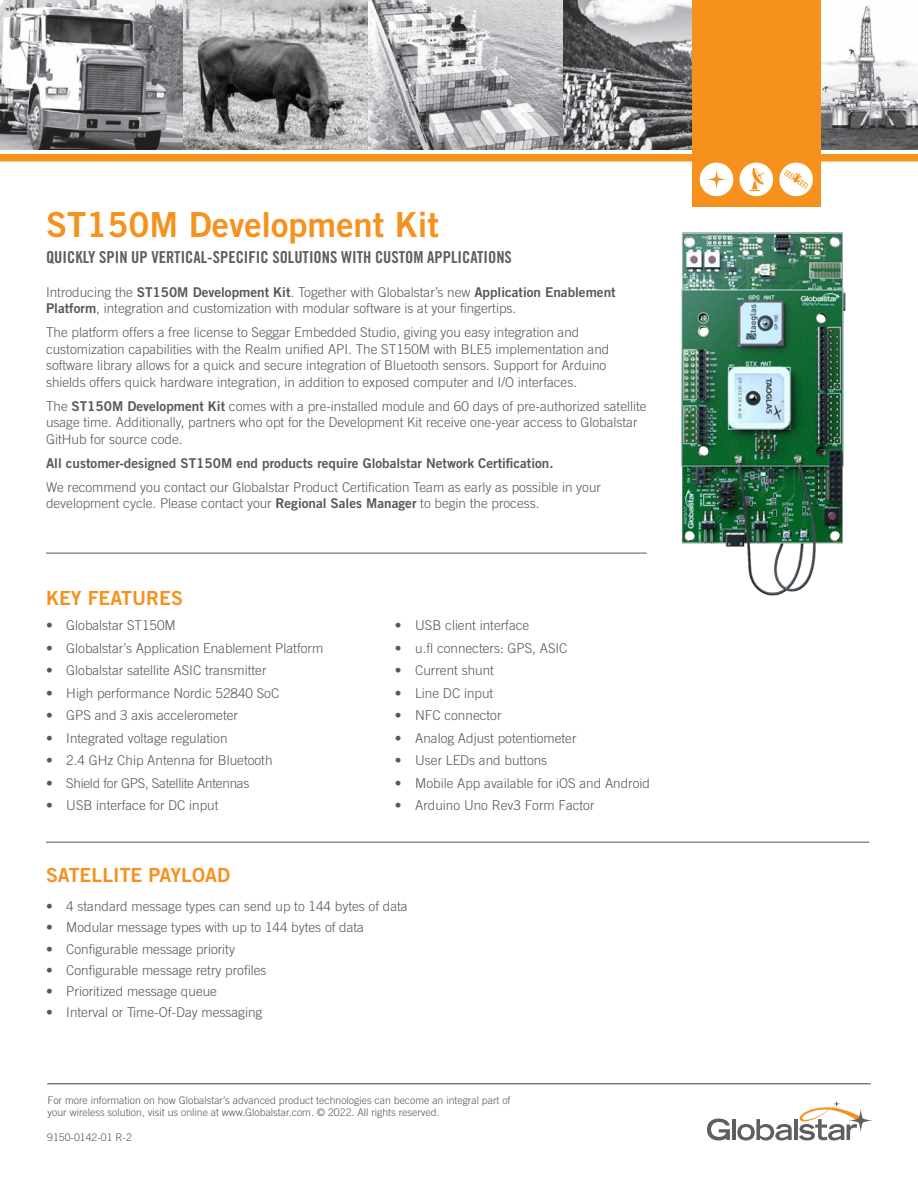
<style>
.page{position:relative;width:918px;height:1188px;background:#fff}
.page>*{position:absolute;margin:0;border:0;box-sizing:border-box;transform-origin:0 0}
.t1{font:34.5px "Trade Gothic Bold Two";color:#f6911e}
.t2{font:19.5px "Trade Gothic Bold Two";color:#f6911e}
.t3{font:16.5px "Trade Gothic LT Std Bd Cn 20";color:#5f5f62}
.t4{font:300 13.5px/16.5px "Trade Gothic";color:#57585a}
.t5{font:13.5px "Trade Gothic Bold Two";color:#57585a}
.t6{font:300 13.5px "Trade Gothic";letter-spacing:-.02em;color:#57585a}
.t7{font:300 10.5px/12px "Trade Gothic";color:#57585a}
.s1{font-family:"Trade Gothic Bold Two";font-weight:400}
</style>
<div class="page">
<hr style="left:47px;top:1083px;width:824px;height:1px;background:#57585a">
<hr style="left:46px;top:553px;width:601px;height:1px;background:#57585a">
<hr style="left:46px;top:842px;width:823px;height:1px;background:#57585a">
<img style="left:0;top:0;width:343px;height:149px">
<div style="left:0;top:154px;width:918px;height:8px;background:#f6911e"></div>
<img style="left:562px;top:0;width:130px;height:149px">
<img style="left:343px;top:0;width:219px;height:149px">
<img style="left:821px;top:5px;width:97px;height:144px">
<div style="left:692px;top:0;width:129px;height:206px;background:#f6911e"></div>
<svg style="left:700px;top:163px;width:113px;height:33px"></svg>
<hr style="left:732px;top:1119px;width:4px;height:21px;background:#5f5f62">
<svg style="left:707px;top:1119px;width:23px;height:21px"></svg>
<svg style="left:737px;top:1101px;width:135px;height:40px"></svg>
<img style="left:681px;top:232px;width:165px;height:364px">
<p class="t1" style="left:46px;top:204px;width:394px">ST150M Development Kit</p>
<p class="t3" style="left:46px;top:247px;width:467px">QUICKLY SPIN UP VERTICAL-SPECIFIC SOLUTIONS WITH CUSTOM APPLICATIONS</p>
<p class="t4" style="left:46px;top:283px;width:571px">Introducing the <span class="s1">ST150M Development Kit</span>. Together with Globalstar’s new <span class="s1">Application Enablement<br>Platform</span>, integration and customization with modular software is at your fingertips.</p>
<p class="t4" style="left:46px;top:324px;width:565px">The platform offers a free license to Seggar Embedded Studio, giving you easy integration and customization capabilities with the Realm unified API. The ST150M with BLE5 implementation and software library allows for a quick and secure integration of Bluetooth sensors. Support for Arduino shields offers quick hardware integration, in addition to exposed computer and I/O interfaces.</p>
<p class="t4" style="left:46px;top:397px;width:602px">The <span class="s1">ST150M Development Kit</span> comes with a pre-installed module and 60 days of pre-authorized satellite usage time. Additionally, partners who opt for the Development Kit receive one-year access to Globalstar<br>GitHub for source code.</p>
<p class="t5" style="left:46px;top:454px;width:509px">All customer-designed ST150M end products require Globalstar Network Certification.</p>
<p class="t4" style="left:46px;top:478px;width:557px">We recommend you contact our Globalstar Product Certification Team as early as possible in your development cycle. Please contact your <span class="s1">Regional Sales Manager</span> to begin the process.</p>
<p class="t2" style="left:46px;top:586px;width:139px">KEY FEATURES</p>
<p class="t4" style="left:46px;top:617px;width:131px">• Globalstar ST150M</p>
<p class="t4" style="left:46px;top:640px;width:279px">• Globalstar’s Application Enablement Platform</p>
<p class="t4" style="left:46px;top:662px;width:222px">• Globalstar satellite ASIC transmitter</p>
<p class="t4" style="left:46px;top:685px;width:235px">• High performance Nordic 52840 SoC</p>
<p class="t4" style="left:46px;top:707px;width:194px">• GPS and 3 axis accelerometer</p>
<p class="t4" style="left:46px;top:730px;width:183px">• Integrated voltage regulation</p>
<p class="t4" style="left:46px;top:752px;width:228px">• 2.4 GHz Chip Antenna for Bluetooth</p>
<p class="t6" style="left:46px;top:775px;width:205px">• Shield for GPS, Satellite Antennas</p>
<p class="t4" style="left:46px;top:797px;width:174px">• USB interface for DC input</p>
<p class="t4" style="left:395px;top:617px;width:136px">• USB client interface</p>
<p class="t4" style="left:395px;top:640px;width:174px">• u.fl connecters: GPS, ASIC</p>
<p class="t4" style="left:395px;top:662px;width:101px">• Current shunt</p>
<p class="t4" style="left:395px;top:685px;width:100px">• Line DC input</p>
<p class="t4" style="left:395px;top:707px;width:108px">• NFC connector</p>
<p class="t4" style="left:395px;top:730px;width:183px">• Analog Adjust potentiometer</p>
<p class="t4" style="left:395px;top:752px;width:154px">• User LEDs and buttons</p>
<p class="t4" style="left:395px;top:775px;width:257px">• Mobile App available for iOS and Android</p>
<p class="t4" style="left:395px;top:797px;width:201px">• Arduino Uno Rev3 Form Factor</p>
<p class="t2" style="left:46px;top:863px;width:186px">SATELLITE PAYLOAD</p>
<p class="t4" style="left:46px;top:898px;width:363px">• 4 standard message types can send up to 144 bytes of data</p>
<p class="t4" style="left:46px;top:919px;width:320px">• Modular message types with up to 144 bytes of data</p>
<p class="t4" style="left:46px;top:940px;width:190px">• Configurable message priority</p>
<p class="t4" style="left:46px;top:962px;width:222px">• Configurable message retry profiles</p>
<p class="t4" style="left:46px;top:983px;width:172px">• Prioritized message queue</p>
<p class="t4" style="left:46px;top:1004px;width:218px">• Interval or Time-Of-Day messaging</p>
<p class="t7" style="left:48px;top:1095px;width:465px">For more information on how Globalstar’s advanced product technologies can become an integral part of your wireless solution, visit us online at www.Globalstar.com. © 2022. All rights reserved.</p>
<p class="t7" style="left:47px;top:1131px;width:86px">9150-0142-01 R-2</p>
</div>
